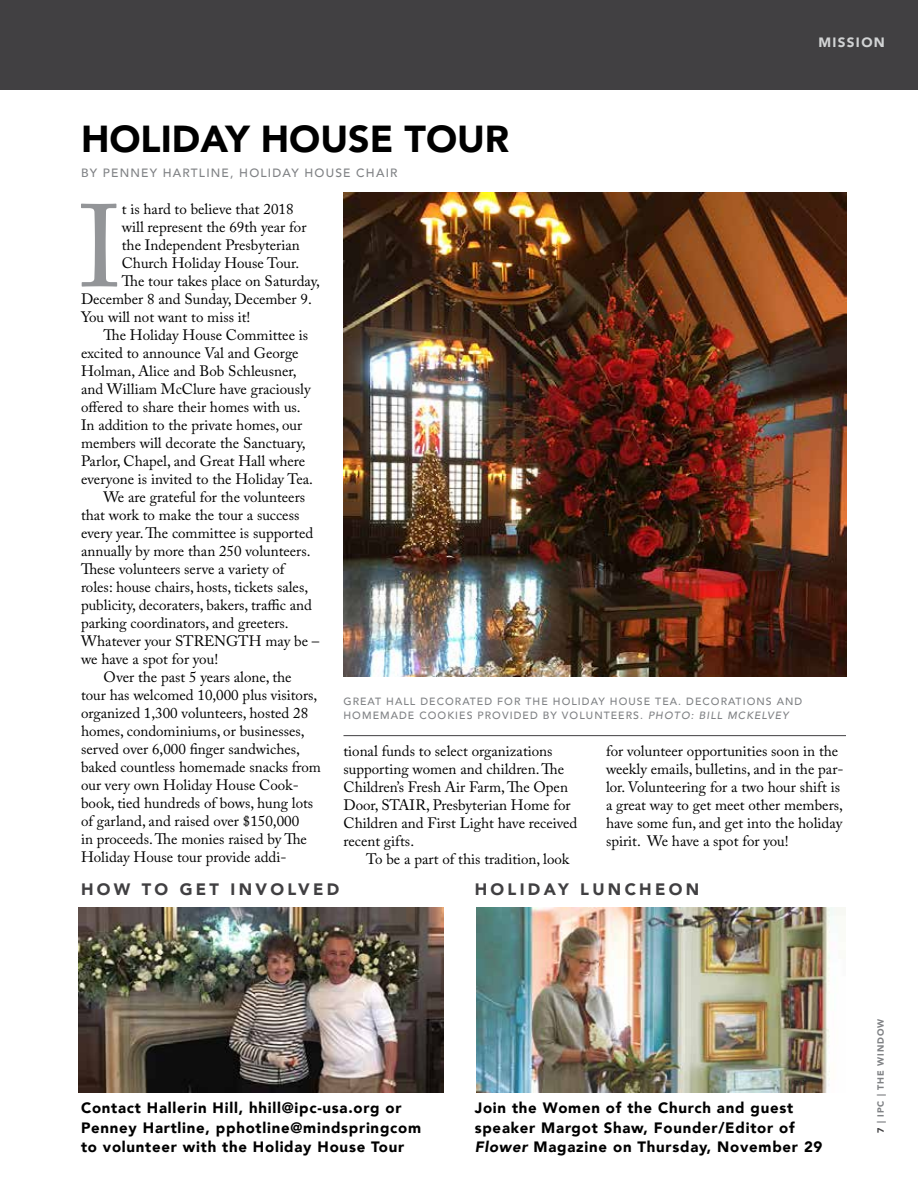
<style>
.page{position:relative;width:918px;height:1188px;background:#fff}
.page>*{position:absolute;margin:0;border:0;box-sizing:border-box;transform-origin:0 0}
.t1{font:116.25px "Adobe Caslon Pro";color:#939598}
.t2{font:900 37.5px "Avenir";color:#000}
.t3{font:900 16.5px "Avenir";letter-spacing:.2em;color:#414042}
.t4{font:15px/18px "Adobe Caslon Pro";color:#000}
.t5{font:900 15px/19.5px "Avenir";letter-spacing:.05em;color:#000}
.t6{font:900 13.5px "Avenir";letter-spacing:.1em;color:#d1d3d4}
.t7{font:500 12px "Avenir";letter-spacing:.1em;color:#808285}
.t8{font:500 10.5px/13.5px "Avenir";letter-spacing:.1em;color:#808285}
.t9{font:900 9px "Avenir";letter-spacing:.1em;color:#808285}
.s1{font-style:italic}
.s2{color:#414042}
</style>
<div class="page">
<div style="left:0;top:0;width:918px;height:90px;background:#414042"></div>
<img style="left:344px;top:193px;width:502px;height:484px">
<hr style="left:344px;top:735px;width:502px;height:1px;background:#414042">
<img style="left:78px;top:907px;width:366px;height:186px">
<img style="left:477px;top:907px;width:368px;height:186px">
<h2 class="t2" style="left:81px;top:106px;width:430px">HOLIDAY HOUSE TOUR</h2>
<p class="t7" style="left:81px;top:163px;width:318px">BY PENNEY HARTLINE, HOLIDAY HOUSE CHAIR</p>
<p class="t6" style="left:818px;top:31px;width:68px">MISSION</p>
<h1 class="t1" style="left:79px;top:178px;width:45px">I</h1>
<p class="t4" style="left:122px;top:200px;width:173px">t is hard to believe that 2018</p>
<p class="t4" style="left:122px;top:218px;width:186px">will represent the 69th year for</p>
<p class="t4" style="left:122px;top:236px;width:180px">the Independent Presbyterian</p>
<p class="t4" style="left:122px;top:254px;width:179px">Church Holiday House Tour.</p>
<p class="t4" style="left:122px;top:272px;width:200px">The tour takes place on Saturday,</p>
<p class="t4" style="left:81px;top:290px;width:232px">December 8 and Sunday, December 9.</p>
<p class="t4" style="left:81px;top:308px;width:171px">You will not want to miss it!</p>
<p class="t4" style="left:104px;top:326px;width:206px">The Holiday House Committee is</p>
<p class="t4" style="left:81px;top:344px;width:219px">excited to announce Val and George</p>
<p class="t4" style="left:81px;top:362px;width:217px">Holman, Alice and Bob Schleusner,</p>
<p class="t4" style="left:81px;top:380px;width:231px">and William McClure have graciously</p>
<p class="t4" style="left:81px;top:398px;width:221px">offered to share their homes with us.</p>
<p class="t4" style="left:81px;top:416px;width:223px">In addition to the private homes, our</p>
<p class="t4" style="left:81px;top:434px;width:226px">members will decorate the Sanctuary,</p>
<p class="t4" style="left:81px;top:452px;width:226px">Parlor, Chapel, and Great Hall where</p>
<p class="t4" style="left:81px;top:470px;width:234px">everyone is invited to the Holiday Tea.</p>
<p class="t4" style="left:104px;top:488px;width:203px">We are grateful for the volunteers</p>
<p class="t4" style="left:81px;top:506px;width:220px">that work to make the tour a success</p>
<p class="t4" style="left:81px;top:524px;width:234px">every year. The committee is supported</p>
<p class="t4" style="left:81px;top:542px;width:231px">annually by more than 250 volunteers.</p>
<p class="t4" style="left:81px;top:560px;width:205px">These volunteers serve a variety of</p>
<p class="t4" style="left:81px;top:578px;width:229px">roles: house chairs, hosts, tickets sales,</p>
<p class="t4" style="left:81px;top:596px;width:233px">publicity, decoraters, bakers, traffic and</p>
<p class="t4" style="left:81px;top:614px;width:209px">parking coordinators, and greeters.</p>
<p class="t4" style="left:81px;top:632px;width:240px">Whatever your STRENGTH may be –</p>
<p class="t4" style="left:81px;top:650px;width:139px">we have a spot for you!</p>
<p class="t4" style="left:104px;top:668px;width:190px">Over the past 5 years alone, the</p>
<p class="t4" style="left:81px;top:686px;width:238px">tour has welcomed 10,000 plus visitors,</p>
<p class="t4" style="left:81px;top:704px;width:229px">organized 1,300 volunteers, hosted 28</p>
<p class="t4" style="left:81px;top:722px;width:225px">homes, condominiums, or businesses,</p>
<p class="t4" style="left:81px;top:740px;width:221px">served over 6,000 finger sandwiches,</p>
<p class="t4" style="left:81px;top:758px;width:241px">baked countless homemade snacks from</p>
<p class="t4" style="left:81px;top:776px;width:219px">our very own Holiday House Cook-</p>
<p class="t4" style="left:81px;top:794px;width:234px">book, tied hundreds of bows, hung lots</p>
<p class="t4" style="left:81px;top:812px;width:220px">of garland, and raised over $150,000</p>
<p class="t4" style="left:81px;top:830px;width:228px">in proceeds. The monies raised by The</p>
<p class="t4" style="left:81px;top:848px;width:207px">Holiday House tour provide addi-</p>
<p class="t8" style="left:344px;top:694px;width:460px">GREAT HALL DECORATED FOR THE HOLIDAY HOUSE TEA. DECORATIONS AND<br>HOMEMADE COOKIES PROVIDED BY VOLUNTEERS. <span class="s1">PHOTO: BILL MCKELVEY</span></p>
<p class="t4" style="left:344px;top:741px;width:235px">tional funds to select organizations supporting women and children. The<br>Children’s Fresh Air Farm, The Open<br>Door, STAIR, Presbyterian Home for<br>Children and First Light have received recent gifts.</p>
<p class="t4" style="left:366px;top:849px;width:205px">To be a part of this tradition, look</p>
<p class="t4" style="left:606px;top:741px;width:239px">for volunteer opportunities soon in the weekly emails, bulletins, and in the par&shy;lor. Volunteering for a two hour shift is a great way to get meet other members, have some fun, and get into the holiday spirit. We have a spot for you!</p>
<p class="t3" style="left:81px;top:875px;width:260px">HOW TO GET INVOLVED</p>
<p class="t3" style="left:475px;top:875px;width:226px">HOLIDAY LUNCHEON</p>
<p class="t5" style="left:81px;top:1098px;width:342px">Contact Hallerin Hill, hhill@ipc-usa.org or<br>Penney Hartline, pphotline@mindspringcom to volunteer with the Holiday House Tour</p>
<p class="t5" style="left:475px;top:1098px;width:349px">Join the Women of the Church and guest speaker Margot Shaw, Founder/Editor of<br><span class="s1">Flower</span> Magazine on Thursday, November 29</p>
<p class="t9" style="left:873px;top:1133px;width:116px;rotate:-90deg"><span class="s2">7</span> | IPC | THE WINDOW</p>
</div>
